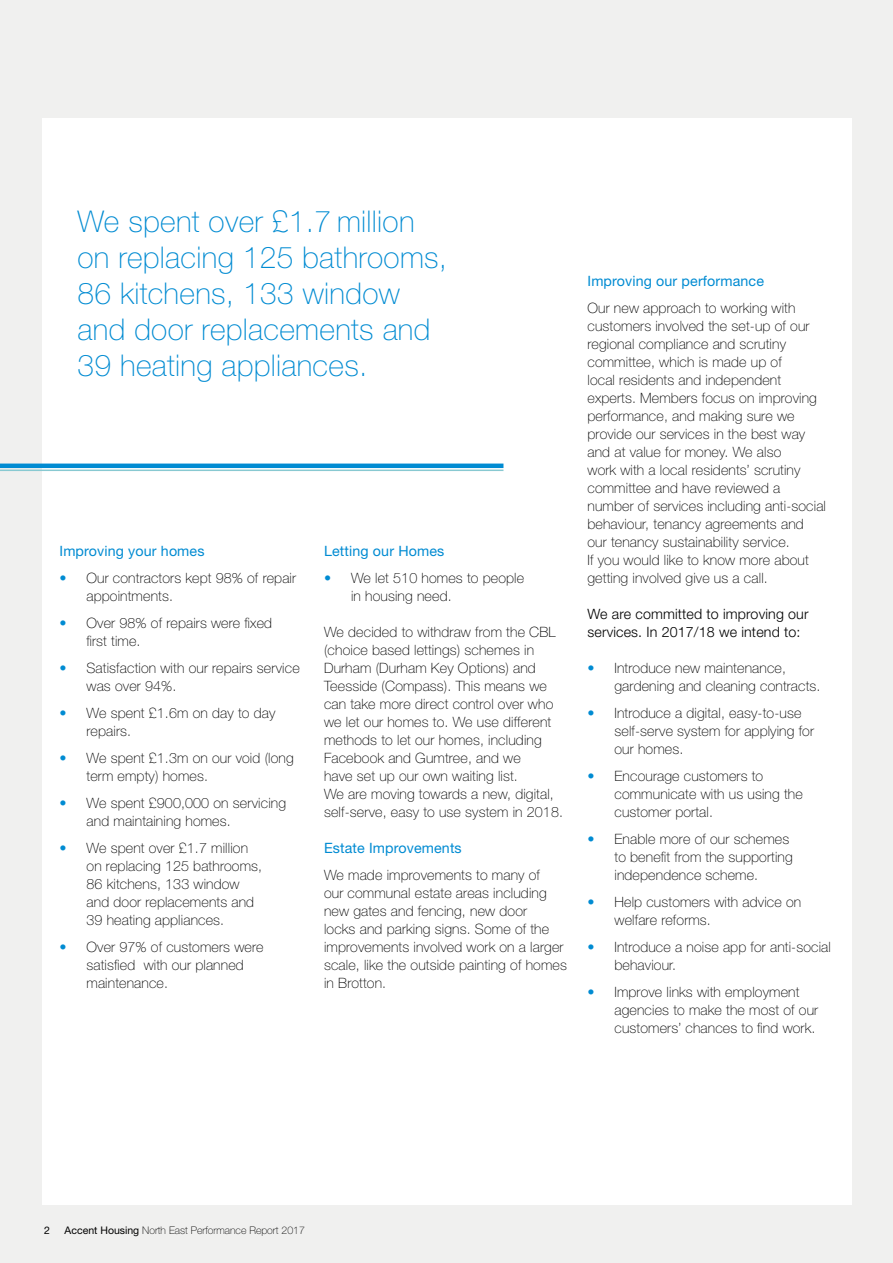
<style>
.page{position:relative;width:893px;height:1263px;background:#f0f0ef}
.page>*{position:absolute;margin:0;border:0;box-sizing:border-box;transform-origin:0 0}
.t1{font:100 30px/36px "Helvetica Neue";letter-spacing:.01em;color:#008bd2}
.t2{font:100 14.25px/18px "Helvetica Neue";letter-spacing:.01em;color:#000}
.t3{font:14.25px "Helvetica Neue";letter-spacing:.01em;color:#008bd2}
.t4{font:300 14.25px/18px "Helvetica Neue";letter-spacing:.01em;color:#000}
.t5{font:100 10.5px "Helvetica Neue";color:#000}
.t6{font:10.5px "Helvetica Neue";color:#000}
.s1{font-weight:400;color:#008bd2}
.s2{font-weight:400}
</style>
<div class="page">
<div style="left:42px;top:118px;width:809px;height:1086px;background:#fff"></div>
<hr style="left:0;top:464px;width:503px;height:4px;background:#008bd2">
<hr style="left:0;top:470px;width:503px;height:1px;background:#88c9d1">
<h1 class="t1" style="left:78px;top:203px;width:371px">We spent over £1.7 million on replacing 125 bathrooms,<br>86 kitchens, 133 window and door replacements and<br>39 heating appliances.</h1>
<p class="t3" style="left:60px;top:543px;width:146px">Improving your homes</p>
<p class="t2" style="left:87px;top:569px;width:211px;text-indent:-27px"><span class="s1">•</span> Our contractors kept 98% of repair appointments.</p>
<p class="t2" style="left:87px;top:614px;width:187px;text-indent:-27px"><span class="s1">•</span> Over 98% of repairs were fixed first time.</p>
<p class="t2" style="left:87px;top:659px;width:215px;text-indent:-27px"><span class="s1">•</span> Satisfaction with our repairs service was over 94%.</p>
<p class="t2" style="left:87px;top:704px;width:190px;text-indent:-27px"><span class="s1">•</span> We spent £1.6m on day to day repairs.</p>
<p class="t2" style="left:87px;top:749px;width:209px;text-indent:-27px"><span class="s1">•</span> We spent £1.3m on our void (long term empty) homes.</p>
<p class="t2" style="left:87px;top:794px;width:201px;text-indent:-27px"><span class="s1">•</span> We spent £900,000 on servicing and maintaining homes.</p>
<p class="t2" style="left:87px;top:839px;width:177px;text-indent:-27px"><span class="s1">•</span> We spent over £1.7 million on replacing 125 bathrooms,<br>86 kitchens, 133 window and door replacements and<br>39 heating appliances.</p>
<p class="t2" style="left:87px;top:938px;width:178px;text-indent:-27px"><span class="s1">•</span> Over 97% of customers were satisfied with our planned maintenance.</p>
<p class="t3" style="left:324px;top:543px;width:122px">Letting our Homes</p>
<p class="t2" style="left:351px;top:569px;width:175px;text-indent:-27px"><span class="s1">•</span> We let 510 homes to people in housing need.</p>
<p class="t2" style="left:324px;top:623px;width:241px">We decided to withdraw from the CBL (choice based lettings) schemes in Durham (Durham Key Options) and Teesside (Compass). This means we can take more direct control over who we let our homes to. We use different methods to let our homes, including Facebook and Gumtree, and we<br>have set up our own waiting list.<br>We are moving towards a new, digital, self-serve, easy to use system in 2018.</p>
<p class="t3" style="left:324px;top:840px;width:139px">Estate Improvements</p>
<p class="t2" style="left:324px;top:866px;width:244px">We made improvements to many of<br>our communal estate areas including new gates and fencing, new door<br>locks and parking signs. Some of the improvements involved work on a larger scale, like the outside painting of homes in Brotton.</p>
<p class="t3" style="left:587px;top:273px;width:178px">Improving our performance</p>
<p class="t2" style="left:587px;top:299px;width:240px">Our new approach to working with customers involved the set-up of our regional compliance and scrutiny committee, which is made up of<br>local residents and independent experts. Members focus on improving performance, and making sure we provide our services in the best way and at value for money. We also<br>work with a local residents’ scrutiny committee and have reviewed a number of services including anti-social behaviour, tenancy agreements and our tenancy sustainability service.<br>If you would like to know more about getting involved give us a call.</p>
<p class="t4" style="left:587px;top:605px;width:223px">We are committed to improving our services. In 2017/18 we intend to:</p>
<p class="t2" style="left:614px;top:659px;width:208px;text-indent:-27px"><span class="s1">•</span> Introduce new maintenance, gardening and cleaning contracts.</p>
<p class="t2" style="left:614px;top:704px;width:201px;text-indent:-27px"><span class="s1">•</span> Introduce a digital, easy-to-use self-serve system for applying for our homes.</p>
<p class="t2" style="left:614px;top:767px;width:190px;text-indent:-27px"><span class="s1">•</span> Encourage customers to communicate with us using the customer portal.</p>
<p class="t2" style="left:614px;top:830px;width:180px;text-indent:-27px"><span class="s1">•</span> Enable more of our schemes to benefit from the supporting independence scheme.</p>
<p class="t2" style="left:614px;top:893px;width:188px;text-indent:-27px"><span class="s1">•</span> Help customers with advice on welfare reforms.</p>
<p class="t2" style="left:614px;top:938px;width:218px;text-indent:-27px"><span class="s1">•</span> Introduce a noise app for anti-social behaviour.</p>
<p class="t2" style="left:614px;top:983px;width:205px;text-indent:-27px"><span class="s1">•</span> Improve links with employment agencies to make the most of our customers’ chances to find work.</p>
<p class="t6" style="left:44px;top:1224px;width:7px">2</p>
<p class="t5" style="left:65px;top:1224px;width:242px"><span class="s2">Accent Housing</span> North East Performance Report 2017</p>
</div>
